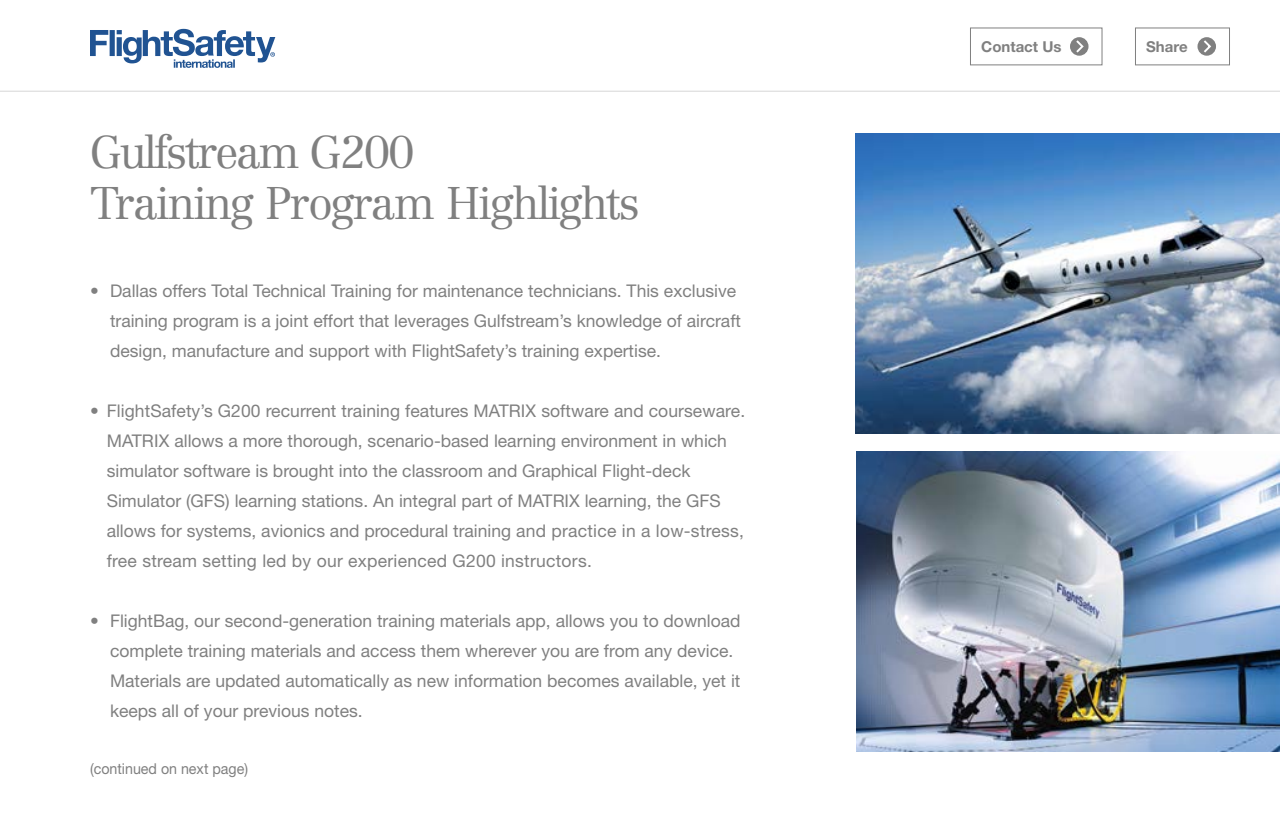
<style>
.page{position:relative;width:1280px;height:840px;background:#fff}
.page>*{position:absolute;margin:0;border:0;box-sizing:border-box;transform-origin:0 0}
.t1{font:300 45px/51.2px "Centennial";letter-spacing:-.05em;color:#808080}
.t2{font:17.5px/30px "Helvetica Neue";color:#808080}
.t3{font:15px "Helvetica Neue";color:#808080;scale:.95 1}
.t4{font:700 15px "Helvetica Neue";color:#808080}
</style>
<div class="page">
<div style="left:970px;top:27px;width:133px;height:38px;border:1px solid #808080"></div>
<svg style="left:1070px;top:37px;width:19px;height:19px"></svg>
<svg style="left:1074px;top:38px;width:11px;height:17px"></svg>
<div style="left:1135px;top:27px;width:95px;height:38px;border:1px solid #808080"></div>
<div style="left:1198px;top:37px;width:18px;height:19px;background:#808080;border-radius:50%"></div>
<svg style="left:1202px;top:38px;width:11px;height:17px"></svg>
<svg style="left:90px;top:29px;width:185px;height:39px"></svg>
<img style="left:855px;top:134px;width:425px;height:299px">
<img style="left:856px;top:452px;width:424px;height:299px">
<hr style="left:0;top:91px;width:1280px;height:1px;background:#dfdfdf">
<h1 class="t1" style="left:90px;top:126px;width:551px">Gulfstream G200<br>Training Program Highlights</h1>
<p class="t2" style="left:110px;top:276px;width:633px;text-indent:-20px">• Dallas offers Total Technical Training for maintenance technicians. This exclusive training program is a joint effort that leverages Gulfstream’s knowledge of aircraft design, manufacture and support with FlightSafety’s training expertise.</p>
<p class="t2" style="left:107px;top:396px;width:640px;text-indent:-17px">• FlightSafety’s G200 recurrent training features MATRIX software and courseware.<br>MATRIX allows a more thorough, scenario-based learning environment in which simulator software is brought into the classroom and Graphical Flight-deck Simulator (GFS) learning stations. An integral part of MATRIX learning, the GFS allows for systems, avionics and procedural training and practice in a low-stress, free stream setting led by our experienced G200 instructors.</p>
<p class="t2" style="left:110px;top:606px;width:632px;text-indent:-20px">• FlightBag, our second-generation training materials app, allows you to download complete training materials and access them wherever you are from any device.<br>Materials are updated automatically as new information becomes available, yet it keeps all of your previous notes.</p>
<p class="t3" style="left:90px;top:760px;width:168px">(continued on next page)</p>
<p class="t4" style="left:981px;top:37px;width:82px">Contact Us</p>
<p class="t4" style="left:1146px;top:37px;width:43px">Share</p>
</div>
